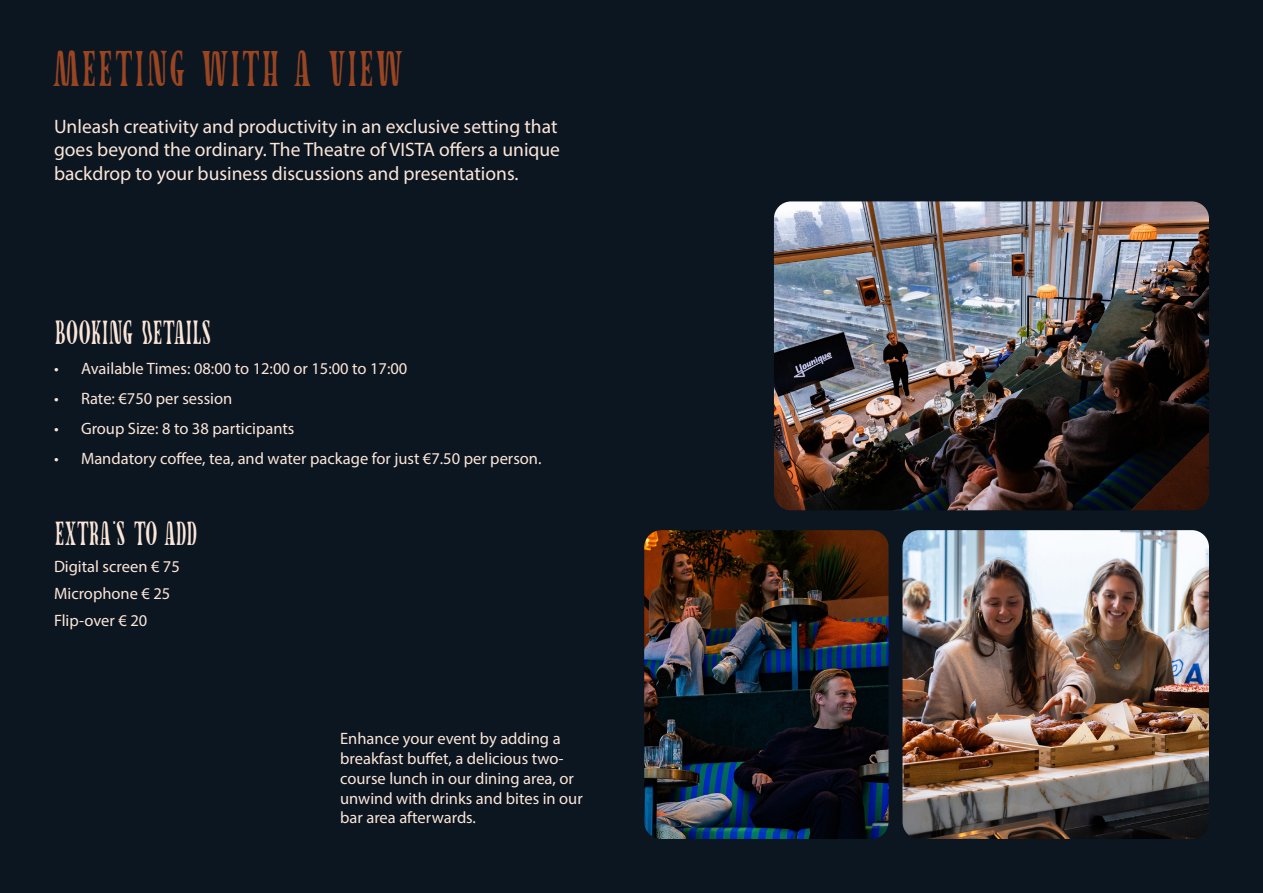
<style>
.page{position:relative;width:1263px;height:893px;background:#0c1621}
.page>*{position:absolute;margin:0;border:0;box-sizing:border-box;transform-origin:0 0}
.t1{font:45px "Tay Yamas";letter-spacing:.015em;color:#994521}
.GERECHT_TITLE{font:30px "Tay Yamas";letter-spacing:-.03em;color:#fbe6d8}
.GERECHT_TITLE-2{font:19.5px/23.4px "Myriad Pro";color:#fbe6d8}
.GERECHT_TITLE-3{font:16.5px/19.8px "Myriad Pro";color:#fbe6d8}
</style>
<div class="page">
<img style="left:774px;top:201px;width:435px;height:309px">
<img style="left:902px;top:530px;width:307px;height:309px">
<img style="left:644px;top:530px;width:244px;height:309px">
<p class="t1" style="left:54px;top:50px;width:349px">MEETING WITH A VIEW</p>
<p class="GERECHT_TITLE-2" style="left:54px;top:114px;width:508px">Unleash creativity and productivity in an exclusive setting that goes beyond the ordinary. The Theatre of VISTA offers a unique backdrop to your business discussions and presentations.</p>
<p class="GERECHT_TITLE" style="left:54px;top:320px;width:159px">BOOKING DETAILS</p>
<p class="GERECHT_TITLE-3" style="left:54px;top:358px;width:355px">• Available Times: 08:00 to 12:00 or 15:00 to 17:00</p>
<p class="GERECHT_TITLE-3" style="left:54px;top:388px;width:180px">• Rate: €750 per session</p>
<p class="GERECHT_TITLE-3" style="left:54px;top:418px;width:242px">• Group Size: 8 to 38 participants</p>
<p class="GERECHT_TITLE-3" style="left:54px;top:448px;width:489px">• Mandatory coffee, tea, and water package for just €7.50 per person.</p>
<p class="GERECHT_TITLE" style="left:54px;top:521px;width:145px">EXTRA’S TO ADD</p>
<p class="GERECHT_TITLE-3" style="left:54px;top:556px;width:127px">Digital screen € 75</p>
<p class="GERECHT_TITLE-3" style="left:54px;top:583px;width:118px">Microphone € 25</p>
<p class="GERECHT_TITLE-3" style="left:54px;top:610px;width:95px">Flip-over € 20</p>
<p class="GERECHT_TITLE-3" style="left:340px;top:728px;width:244px">Enhance your event by adding a breakfast buffet, a delicious two&shy;course lunch in our dining area, or unwind with drinks and bites in our bar area afterwards.</p>
</div>
